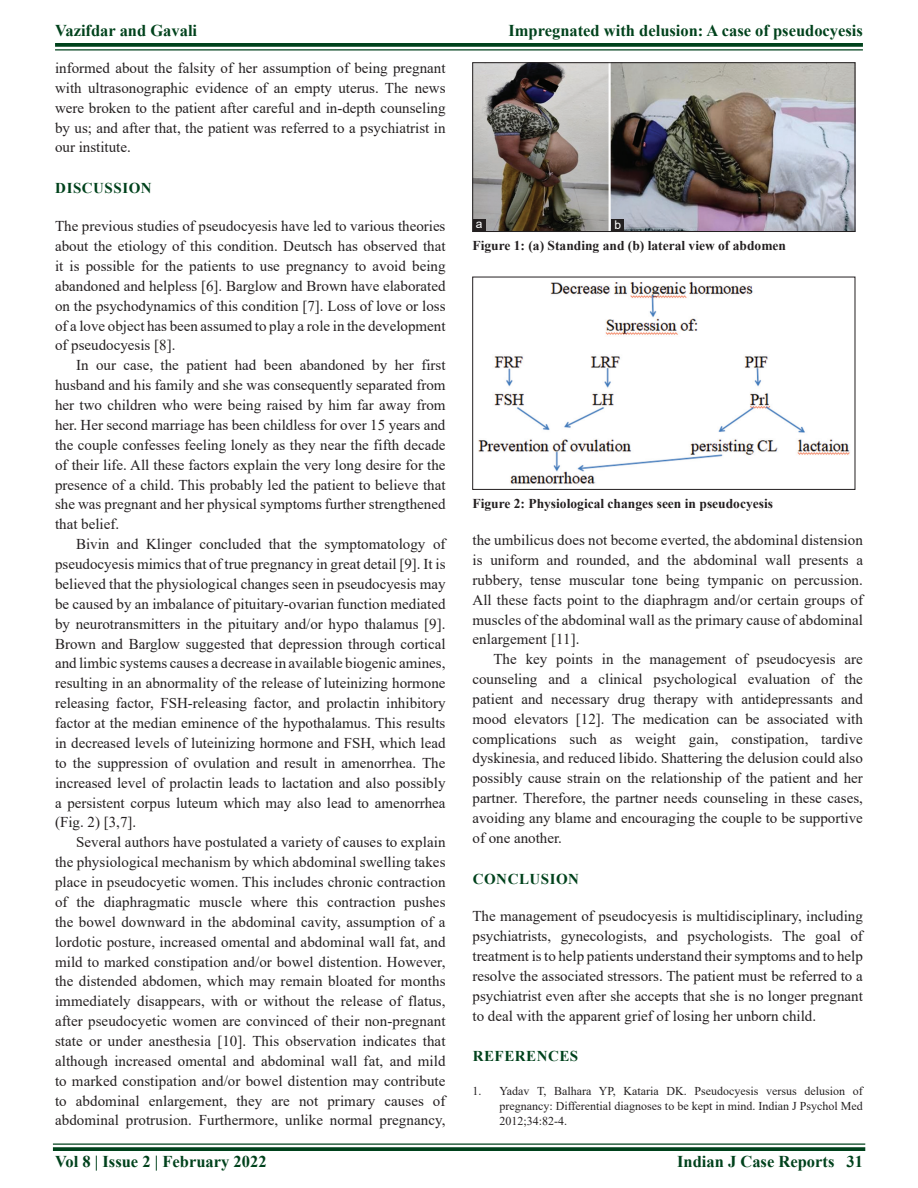
<style>
.page{position:relative;width:918px;height:1188px;background:#fff}
.page>*{position:absolute;margin:0;border:0;box-sizing:border-box;transform-origin:0 0}
.RF{font:700 16.5px "Times New Roman";color:#00421c}
.TX{font:15px/19.8px "Times New Roman";color:#231f20;text-align:justify}
.TXFL{font:15px/19.8px "Times New Roman";color:#231f20;text-align:justify}
.t1{font:700 15px "Times New Roman";letter-spacing:.035em;color:#00421c}
.FGC{font:700 13.5px "Times New Roman";color:#231f20}
.REF{font:12px/15.3px "Times New Roman";color:#231f20;text-align:justify}
.LABEL{font:12px "Arial";color:#fff}
</style>
<div class="page">
<hr style="left:53px;top:1143px;width:812px;height:2px;background:#00421c">
<svg style="left:53px;top:1147px;width:812px;height:4px;background:#0f4d29"></svg>
<svg style="left:55px;top:43px;width:808px;height:4px;background:#0f4d29"></svg>
<hr style="left:55px;top:49px;width:808px;height:2px;background:#00421c">
<img style="left:478px;top:282px;width:372px;height:202px">
<div style="left:472px;top:277px;width:383px;height:213px;border:1px solid #231f20"></div>
<img style="left:474px;top:65px;width:379px;height:165px">
<div style="left:472px;top:63px;width:383px;height:169px;border:1px solid #231f20"></div>
<div style="left:473px;top:219px;width:13px;height:12px;background:#231f20"></div>
<div style="left:612px;top:219px;width:12px;height:12px;background:#231f20"></div>
<p class="RF" style="left:55px;top:18px;width:144px">Vazifdar and Gavali</p>
<p class="RF" style="left:508px;top:18px;width:356px">Impregnated with delusion: A case of pseudocyesis</p>
<p class="TX" style="left:55px;top:58px;width:392px">informed about the falsity of her assumption of being pregnant with ultrasonographic evidence of an empty uterus. The news were broken to the patient after careful and in-depth counseling by us; and after that, the patient was referred to a psychiatrist in our institute.</p>
<h1 class="t1" style="left:55px;top:177px;width:98px">DISCUSSION</h1>
<p class="TXFL" style="left:55px;top:216px;width:392px">The previous studies of pseudocyesis have led to various theories about the etiology of this condition. Deutsch has observed that it is possible for the patients to use pregnancy to avoid being abandoned and helpless [6]. Barglow and Brown have elaborated on the psychodynamics of this condition [7]. Loss of love or loss of a love object has been assumed to play a role in the development of pseudocyesis [8].</p>
<p class="TX" style="left:55px;top:355px;width:392px;text-indent:21px">In our case, the patient had been abandoned by her first husband and his family and she was consequently separated from her two children who were being raised by him far away from her. Her second marriage has been childless for over 15 years and the couple confesses feeling lonely as they near the fifth decade of their life. All these factors explain the very long desire for the presence of a child. This probably led the patient to believe that she was pregnant and her physical symptoms further strengthened that belief.</p>
<p class="TX" style="left:55px;top:534px;width:392px;text-indent:21px">Bivin and Klinger concluded that the symptomatology of pseudocyesis mimics that of true pregnancy in great detail [9]. It is believed that the physiological changes seen in pseudocyesis may be caused by an imbalance of pituitary-ovarian function mediated by neurotransmitters in the pituitary and/or hypo thalamus [9].<br>Brown and Barglow suggested that depression through cortical and limbic systems causes a decrease in available biogenic amines, resulting in an abnormality of the release of luteinizing hormone releasing factor, FSH-releasing factor, and prolactin inhibitory factor at the median eminence of the hypothalamus. This results in decreased levels of luteinizing hormone and FSH, which lead to the suppression of ovulation and result in amenorrhea. The increased level of prolactin leads to lactation and also possibly a persistent corpus luteum which may also lead to amenorrhea (Fig. 2) [3,7].</p>
<p class="TX" style="left:55px;top:832px;width:392px;text-indent:21px">Several authors have postulated a variety of causes to explain the physiological mechanism by which abdominal swelling takes place in pseudocyetic women. This includes chronic contraction of the diaphragmatic muscle where this contraction pushes the bowel downward in the abdominal cavity, assumption of a lordotic posture, increased omental and abdominal wall fat, and mild to marked constipation and/or bowel distention. However, the distended abdomen, which may remain bloated for months immediately disappears, with or without the release of flatus, after pseudocyetic women are convinced of their non-pregnant state or under anesthesia [10]. This observation indicates that although increased omental and abdominal wall fat, and mild to marked constipation and/or bowel distention may contribute to abdominal enlargement, they are not primary causes of abdominal protrusion. Furthermore, unlike normal pregnancy,</p>
<p class="LABEL" style="left:476px;top:216px;width:8px">a</p>
<p class="LABEL" style="left:615px;top:217px;width:8px">b</p>
<p class="FGC" style="left:472px;top:236px;width:315px">Figure 1: (a) Standing and (b) lateral view of abdomen</p>
<p class="FGC" style="left:472px;top:493px;width:302px">Figure 2: Physiological changes seen in pseudocyesis</p>
<p class="TX" style="left:472px;top:530px;width:392px">the umbilicus does not become everted, the abdominal distension is uniform and rounded, and the abdominal wall presents a rubbery, tense muscular tone being tympanic on percussion.<br>All these facts point to the diaphragm and/or certain groups of muscles of the abdominal wall as the primary cause of abdominal enlargement [11].</p>
<p class="TX" style="left:472px;top:649px;width:392px;text-indent:21px">The key points in the management of pseudocyesis are counseling and a clinical psychological evaluation of the patient and necessary drug therapy with antidepressants and mood elevators [12]. The medication can be associated with complications such as weight gain, constipation, tardive dyskinesia, and reduced libido. Shattering the delusion could also possibly cause strain on the relationship of the patient and her partner. Therefore, the partner needs counseling in these cases, avoiding any blame and encouraging the couple to be supportive of one another.</p>
<h1 class="t1" style="left:473px;top:868px;width:108px">CONCLUSION</h1>
<p class="TXFL" style="left:472px;top:906px;width:392px">The management of pseudocyesis is multidisciplinary, including psychiatrists, gynecologists, and psychologists. The goal of treatment is to help patients understand their symptoms and to help resolve the associated stressors. The patient must be referred to a psychiatrist even after she accepts that she is no longer pregnant to deal with the apparent grief of losing her unborn child.</p>
<h1 class="t1" style="left:473px;top:1046px;width:107px">REFERENCES</h1>
<p class="REF" style="left:500px;top:1083px;width:365px;text-indent:-27px">1. Yadav T, Balhara YP, Kataria DK. Pseudocyesis versus delusion of pregnancy: Differential diagnoses to be kept in mind. Indian J Psychol Med 2012;34:82-4.</p>
<p class="RF" style="left:55px;top:1150px;width:213px">Vol 8 | Issue 2 | February 2022</p>
<p class="RF" style="left:677px;top:1150px;width:187px">Indian J Case Reports 31</p>
</div>
